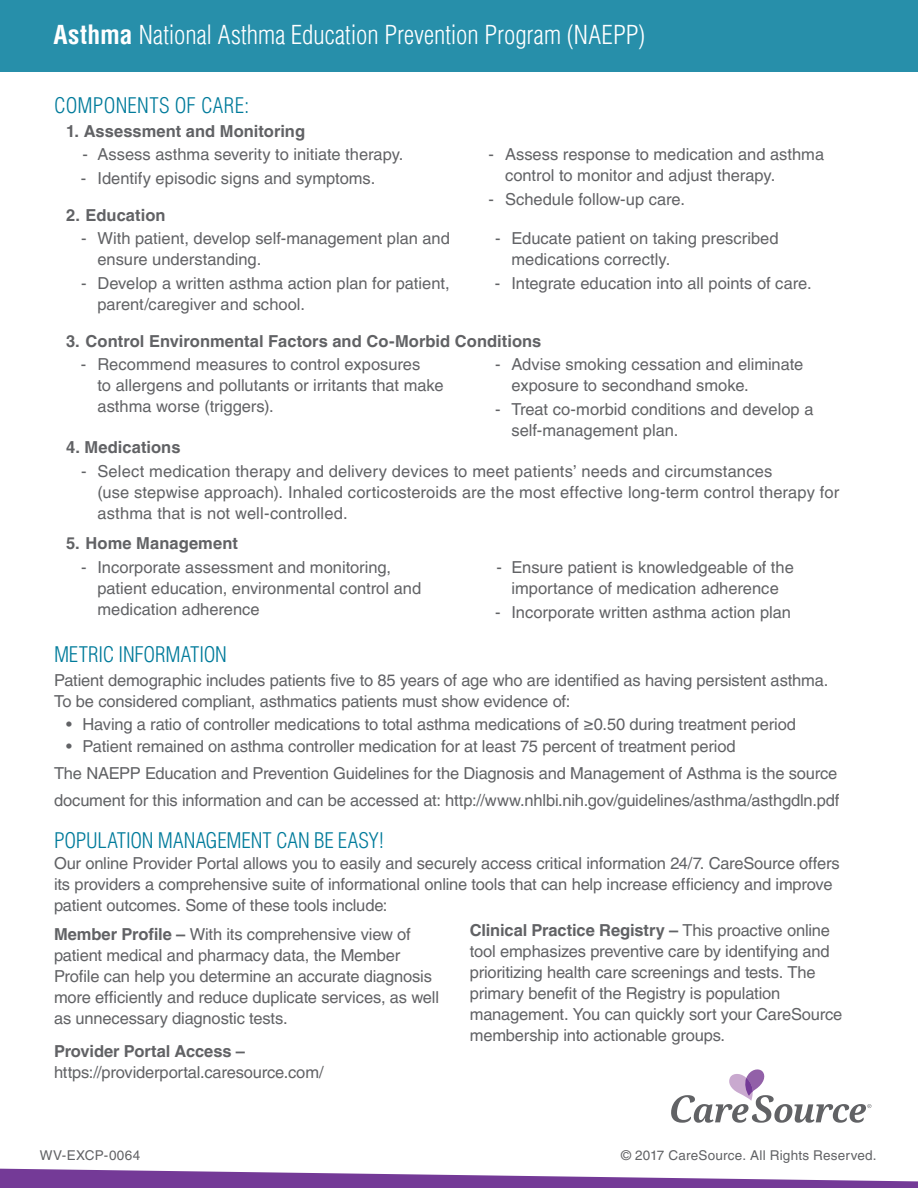
<style>
.page{position:relative;width:918px;height:1188px;background:#fff}
.page>*{position:absolute;margin:0;border:0;box-sizing:border-box;transform-origin:0 0}
.t1{font:300 condensed 25.5px "Helvetica LT Pro";color:#fff}
.t2{font:300 condensed 21px "Helvetica LT Pro";color:#007b9b}
.t3{font:16.5px/21px "Helvetica LT Pro";letter-spacing:-.005em;color:#616265}
.t4{font:700 16.5px "Helvetica LT Pro";color:#616265}
.t5{font:13.5px "Helvetica LT Pro";letter-spacing:.02em;color:#616265}
.s1{font-weight:700}
</style>
<div class="page">
<div style="left:0;top:0;width:918px;height:72px;background:#278faa"></div>
<svg style="left:671px;top:1069px;width:200px;height:54px"></svg>
<svg style="left:0;top:1169px;width:918px;height:19px"></svg>
<p class="t1" style="left:53px;top:19px;width:593px"><span class="s1">Asthma</span> National Asthma Education Prevention Program (NAEPP)</p>
<p class="t2" style="left:54px;top:92px;width:197px">COMPONENTS OF CARE:</p>
<p class="t4" style="left:66px;top:121px;width:241px">1. Assessment and Monitoring</p>
<p class="t3" style="left:82px;top:144px;width:323px">- Assess asthma severity to initiate therapy.</p>
<p class="t3" style="left:81px;top:168px;width:296px">- Identify episodic signs and symptoms.</p>
<p class="t4" style="left:66px;top:205px;width:101px">2. Education</p>
<p class="t3" style="left:97px;top:228px;width:354px;text-indent:-16px">- With patient, develop self-management plan and ensure understanding.</p>
<p class="t3" style="left:98px;top:273px;width:354px;text-indent:-16px">- Develop a written asthma action plan for patient, parent/caregiver and school.</p>
<p class="t3" style="left:505px;top:144px;width:321px;text-indent:-16px">- Assess response to medication and asthma control to monitor and adjust therapy.</p>
<p class="t3" style="left:489px;top:189px;width:198px">- Schedule follow-up care.</p>
<p class="t3" style="left:511px;top:228px;width:269px;text-indent:-16px">- Educate patient on taking prescribed medications correctly.</p>
<p class="t3" style="left:495px;top:273px;width:318px">- Integrate education into all points of care.</p>
<p class="t4" style="left:66px;top:331px;width:477px">3. Control Environmental Factors and Co-Morbid Conditions</p>
<p class="t3" style="left:98px;top:354px;width:348px;text-indent:-17px">- Recommend measures to control exposures<br>to allergens and pollutants or irritants that make asthma worse (triggers).</p>
<p class="t3" style="left:512px;top:354px;width:293px;text-indent:-16px">- Advise smoking cessation and eliminate exposure to secondhand smoke.</p>
<p class="t3" style="left:511px;top:399px;width:304px;text-indent:-16px">- Treat co-morbid conditions and develop a self-management plan.</p>
<p class="t4" style="left:66px;top:437px;width:116px">4. Medications</p>
<p class="t3" style="left:98px;top:460px;width:743px;text-indent:-16px">- Select medication therapy and delivery devices to meet patients’ needs and circumstances<br>(use stepwise approach). Inhaled corticosteroids are the most effective long-term control therapy for asthma that is not well-controlled.</p>
<p class="t4" style="left:66px;top:533px;width:173px">5. Home Management</p>
<p class="t3" style="left:97px;top:557px;width:325px;text-indent:-16px">- Incorporate assessment and monitoring, patient education, environmental control and medication adherence</p>
<p class="t3" style="left:496px;top:557px;width:299px;text-align:center">- Ensure patient is knowledgeable of the importance of medication adherence</p>
<p class="t3" style="left:495px;top:602px;width:298px">- Incorporate written asthma action plan</p>
<p class="t2" style="left:54px;top:642px;width:174px">METRIC INFORMATION</p>
<p class="t3" style="left:54px;top:670px;width:776px">Patient demographic includes patients five to 85 years of age who are identified as having persistent asthma.</p>
<p class="t3" style="left:54px;top:691px;width:518px">To be considered compliant, asthmatics patients must show evidence of:</p>
<p class="t3" style="left:66px;top:714px;width:731px">• Having a ratio of controller medications to total asthma medications of ≥0.50 during treatment period</p>
<p class="t3" style="left:66px;top:736px;width:671px">• Patient remained on asthma controller medication for at least 75 percent of treatment period</p>
<p class="t3" style="left:54px;top:760px;width:787px;line-height:27px">The NAEPP Education and Prevention Guidelines for the Diagnosis and Management of Asthma is the source document for this information and can be accessed at: http://www.nhlbi.nih.gov/guidelines/asthma/asthgdln.pdf</p>
<p class="t2" style="left:54px;top:827px;width:331px">POPULATION MANAGEMENT CAN BE EASY!</p>
<p class="t3" style="left:54px;top:852px;width:787px">Our online Provider Portal allows you to easily and securely access critical information 24/7. CareSource offers its providers a comprehensive suite of informational online tools that can help increase efficiency and improve patient outcomes. Some of these tools include:</p>
<p class="t3" style="left:54px;top:924px;width:387px"><span class="s1">Member Profile –</span> With its comprehensive view of patient medical and pharmacy data, the Member Profile can help you determine an accurate diagnosis more efficiently and reduce duplicate services, as well as unnecessary diagnostic tests.</p>
<p class="t3" style="left:54px;top:1041px;width:271px"><span class="s1">Provider Portal Access – </span>https://providerportal.caresource.com/</p>
<p class="t3" style="left:470px;top:920px;width:374px"><span class="s1">Clinical Practice Registry –</span> This proactive online tool emphasizes preventive care by identifying and prioritizing health care screenings and tests. The primary benefit of the Registry is population management. You can quickly sort your CareSource membership into actionable groups.</p>
<p class="t5" style="left:40px;top:1147px;width:102px">WV-EXCP-0064</p>
<p class="t5" style="left:621px;top:1147px;width:257px">© 2017 CareSource. All Rights Reserved.</p>
</div>
